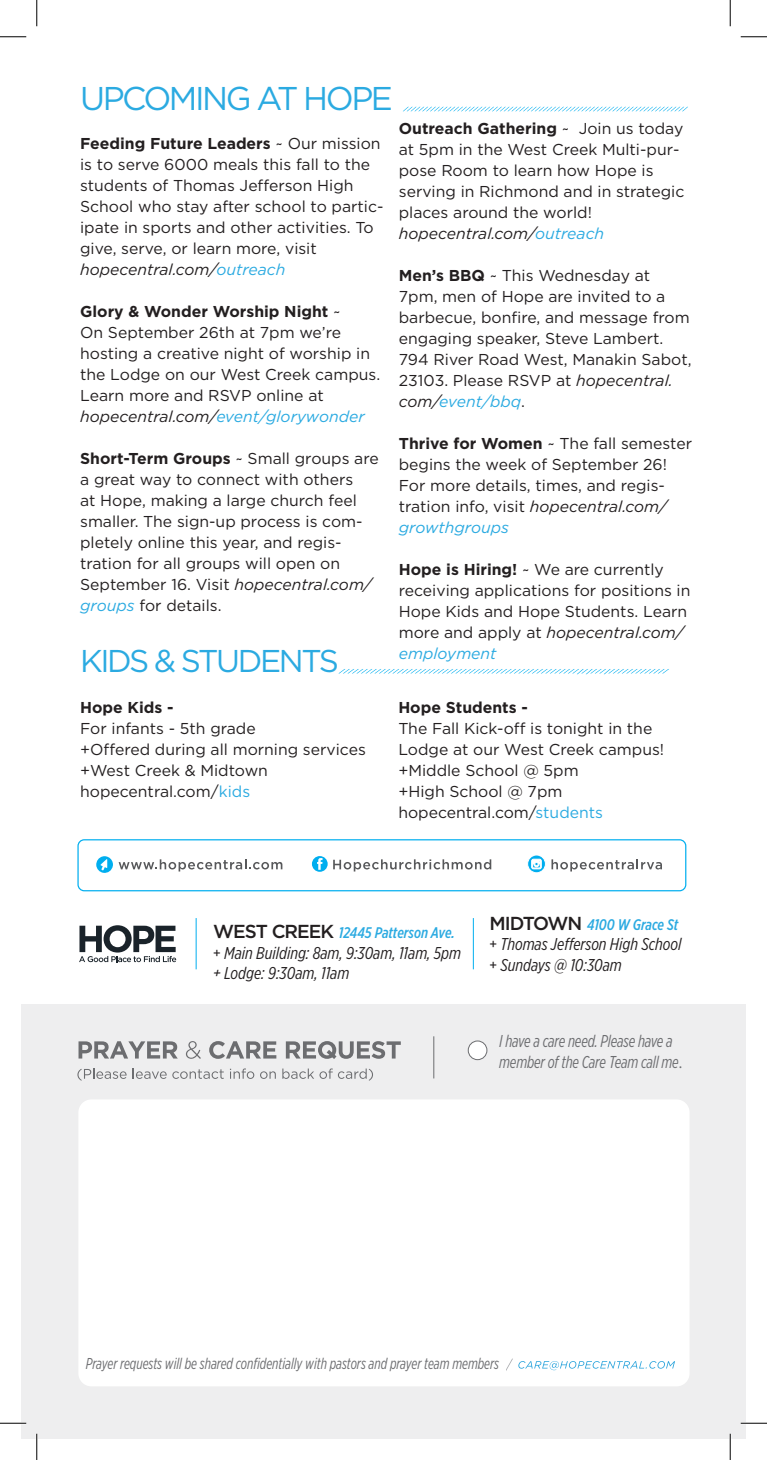
<style>
.page{position:relative;width:767px;height:1460px;background:#fff}
.page>*{position:absolute;margin:0;border:0;box-sizing:border-box;transform-origin:0 0}
.t1{font:32.9px "Gotham";letter-spacing:-.075em;color:#2baae1}
.t2{font:31.5px "Gotham";letter-spacing:-.075em;color:#2baae1}
.t3{font:italic 17.15px/20.5px "Gotham X Narrow";color:#231f20}
.t4{font:italic 17.15px/21px "Gotham X Narrow";letter-spacing:-.01em;color:#6c6d70;scale:.91 1}
.t5{font:15.75px/21px "Gotham";color:#231f20}
.t6{font:italic 15.75px "Gotham X Narrow";color:#6c6d70;scale:.89 1}
.t7{font:700 15.75px "Gotham";color:#231f20}
.t8{font:italic 500 15.4px "Gotham X Narrow";letter-spacing:-.005em;color:#2baae1}
.t9{font:13.12px "Gotham";letter-spacing:.05em;color:#231f20}
.s1{font-weight:700}
.s2{font-style:italic}
.s3{font-style:italic;color:#2baae1}
.s4{color:#2baae1}
.s5{font-family:"Gotham";font-style:normal;font-size:18.72px;color:#231f20}
.s6{font-style:normal}
.s7{font-family:"Minion Pro";font-style:normal}
</style>
<div class="page">
<div style="left:21px;top:1004px;width:725px;height:434px;background:#eeeeef"></div>
<div style="left:78px;top:1099px;width:611px;height:287px;background:#fff;border-radius:13px"></div>
<svg style="left:78px;top:1041px;width:100px;height:17px"></svg>
<svg style="left:186px;top:1041px;width:15px;height:18px"></svg>
<svg style="left:209px;top:1041px;width:67px;height:17px"></svg>
<svg style="left:286px;top:1041px;width:115px;height:18px"></svg>
<svg style="left:77px;top:1068px;width:50px;height:12px"></svg>
<svg style="left:133px;top:1068px;width:91px;height:11px"></svg>
<svg style="left:230px;top:1068px;width:24px;height:11px"></svg>
<svg style="left:260px;top:1071px;width:16px;height:8px"></svg>
<svg style="left:282px;top:1068px;width:91px;height:12px"></svg>
<hr style="left:433px;top:1036px;width:1px;height:42px;background:#6c6d70">
<svg style="left:506px;top:1358px;width:183px;height:28px"></svg>
<div style="left:468px;top:1041px;width:19px;height:18px;background:#fff;border-radius:50%"></div>
<div style="left:468px;top:1040px;width:19px;height:20px;border:1px solid #6c6d70;border-radius:50%"></div>
<svg style="left:119px;top:859px;width:163px;height:12px"></svg>
<div style="left:77px;top:839px;width:609px;height:52px;border:1px solid #00aeef;border-radius:6px"></div>
<svg style="left:527px;top:855px;width:135px;height:18px"></svg>
<svg style="left:312px;top:856px;width:179px;height:16px"></svg>
<svg style="left:96px;top:856px;width:17px;height:17px"></svg>
<svg style="left:79px;top:925px;width:97px;height:37px"></svg>
<hr style="left:196px;top:918px;width:1px;height:51px;background:#00aeef">
<hr style="left:473px;top:918px;width:1px;height:51px;background:#00aeef">
<svg style="left:403px;top:107px;width:285px;height:4px"></svg>
<svg style="left:338px;top:669px;width:331px;height:5px"></svg>
<hr style="left:0;top:1422px;width:26px;height:2px;background:#fff">
<hr style="left:740px;top:1422px;width:26px;height:2px;background:#fff">
<hr style="left:36px;top:1433px;width:2px;height:27px;background:#fff">
<hr style="left:729px;top:1433px;width:2px;height:27px;background:#fff">
<svg style="left:0;top:36px;width:26px;height:1px"></svg>
<svg style="left:740px;top:36px;width:26px;height:1px"></svg>
<svg style="left:0;top:1422px;width:26px;height:1px"></svg>
<svg style="left:740px;top:1422px;width:26px;height:1px"></svg>
<svg style="left:36px;top:0;width:1px;height:26px"></svg>
<svg style="left:36px;top:1433px;width:1px;height:27px"></svg>
<svg style="left:729px;top:0;width:1px;height:26px"></svg>
<svg style="left:729px;top:1433px;width:1px;height:27px"></svg>
<h1 class="t1" style="left:80px;top:80px;width:314px">UPCOMING AT HOPE</h1>
<p class="t5" style="left:80px;top:132px;width:305px"><span class="s1">Feeding Future Leaders</span> ~ Our mission is to serve 6000 meals this fall to the students of Thomas Jefferson High School who stay after school to partic&shy;ipate in sports and other activities. To give, serve, or learn more, visit <span class="s2">hopecentral.com/</span><span class="s3">outreach</span></p>
<p class="t5" style="left:80px;top:300px;width:301px"><span class="s1">Glory &amp; Wonder Worship Night</span> ~<br>On September 26th at 7pm we’re hosting a creative night of worship in the Lodge on our West Creek campus.<br>Learn more and RSVP online at <span class="s2">hopecentral.com/</span><span class="s3">event/glorywonder</span></p>
<p class="t5" style="left:80px;top:447px;width:300px"><span class="s1">Short-Term Groups</span> ~ Small groups are a great way to connect with others<br>at Hope, making a large church feel smaller. The sign-up process is com&shy;pletely online this year, and regis&shy;tration for all groups will open on September 16. Visit <span class="s2">hopecentral.com/ </span><span class="s3">groups</span> for details.</p>
<p class="t5" style="left:399px;top:118px;width:287px"><span class="s1">Outreach Gathering</span> ~ Join us today at 5pm in the West Creek Multi-pur&shy;pose Room to learn how Hope is serving in Richmond and in strategic places around the world! <span class="s2">hopecentral.com/</span><span class="s3">outreach</span></p>
<p class="t5" style="left:399px;top:265px;width:294px"><span class="s1">Men’s BBQ</span> ~ This Wednesday at<br>7pm, men of Hope are invited to a barbecue, bonfire, and message from engaging speaker, Steve Lambert.<br>794 River Road West, Manakin Sabot,<br>23103. Please RSVP at <span class="s2">hopecentral. com/</span><span class="s3">event/bbq</span>.</p>
<p class="t5" style="left:399px;top:433px;width:295px"><span class="s1">Thrive for Women</span> ~ The fall semester begins the week of September 26!<br>For more details, times, and regis&shy;tration info, visit <span class="s2">hopecentral.com/ </span><span class="s3">growthgroups</span></p>
<p class="t5" style="left:399px;top:559px;width:293px"><span class="s1">Hope is Hiring!</span> ~ We are currently receiving applications for positions in<br>Hope Kids and Hope Students. Learn more and apply at <span class="s2">hopecentral.com/ </span><span class="s3">employment</span></p>
<h2 class="t2" style="left:80px;top:643px;width:260px">KIDS &amp; STUDENTS</h2>
<p class="t7" style="left:80px;top:698px;width:95px">Hope Kids -</p>
<p class="t5" style="left:80px;top:718px;width:287px">For infants - 5th grade<br>+Offered during all morning services +West Creek &amp; Midtown hopecentral.com/<span class="s4">kids</span></p>
<p class="t7" style="left:398px;top:698px;width:131px">Hope Students -</p>
<p class="t5" style="left:398px;top:718px;width:267px">The Fall Kick-off is tonight in the<br>Lodge at our West Creek campus! +Middle School @ 5pm<br>+High School @ 7pm hopecentral.com/<span class="s4">students</span></p>
<p class="t8" style="left:213px;top:923px;width:243px"><span class="s5">WEST CREEK</span> 12445 Patterson Ave.</p>
<p class="t3" style="left:213px;top:942px;width:249px"><span class="s6">+</span> Main Building: 8am, 9:30am, 11am, 5pm + Lodge: 9:30am, 11am</p>
<p class="t8" style="left:489px;top:915px;width:190px"><span class="s5">MIDTOWN</span> 4100 W Grace St</p>
<p class="t3" style="left:489px;top:933px;width:193px"><span class="s6">+</span> Thomas Jefferson High School <span class="s6">+</span> Sundays @ 10:30am</p>
<p class="t4" style="left:499px;top:1030px;width:203px">I have a care need. Please have a member of the Care Team call me<span class="s7">.</span></p>
<p class="t6" style="left:86px;top:1354px;width:466px">Prayer requests will be shared confidentially with pastors and prayer team members</p>
<p class="t9" style="left:102px;top:1363px;width:27px">55+</p>
<p class="t9" style="left:255px;top:1363px;width:46px">Other:</p>
</div>
